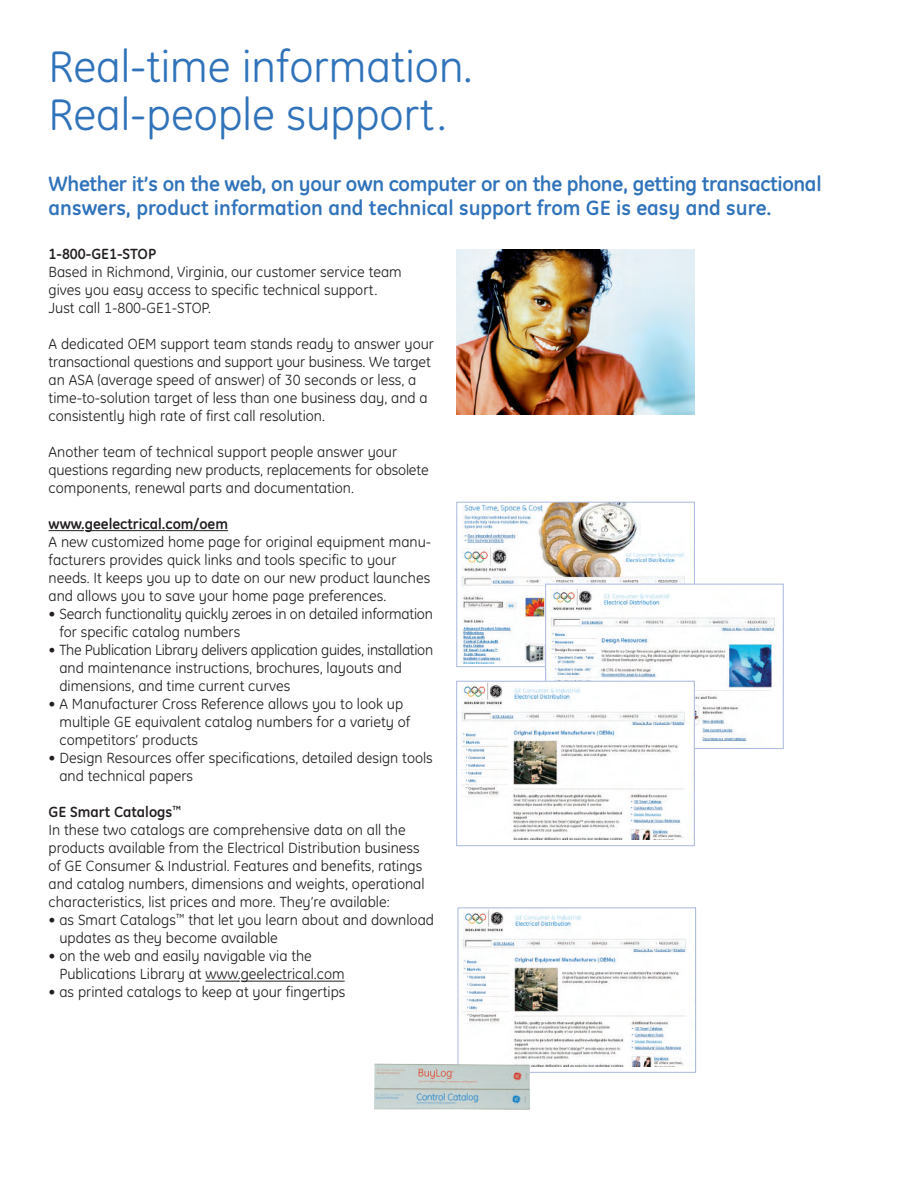
<style>
.page{position:relative;width:918px;height:1188px;background:#fff}
.page>*{position:absolute;margin:0;border:0;box-sizing:border-box;transform-origin:0 0}
.t1{font:45px/48px "GE Inspira";color:#3073ba}
.t2{font:700 21px/24px "GE Inspira";letter-spacing:-.015em;color:#3073ba}
.t3{font:15px/18px "GE Inspira";color:#231f20}
.t4{font:700 15px "GE Inspira";color:#231f20}
.s1{font-weight:700}
</style>
<div class="page">
<hr style="left:49px;top:530px;width:33px;height:1px;background:#231f20">
<hr style="left:85px;top:530px;width:80px;height:1px;background:#231f20">
<hr style="left:165px;top:530px;width:63px;height:1px;background:#231f20">
<hr style="left:205px;top:981px;width:34px;height:1px;background:#231f20">
<hr style="left:241px;top:981px;width:76px;height:1px;background:#231f20">
<svg style="left:317px;top:981px;width:28px;height:1px"></svg>
<img style="left:461px;top:504px;width:232px;height:160px">
<div style="left:456px;top:502px;width:239px;height:165px;border:1px solid #a9b8de"></div>
<img style="left:456px;top:249px;width:238px;height:165px">
<img style="left:547px;top:586px;width:228px;height:158px">
<div style="left:545px;top:584px;width:239px;height:165px;border:1px solid #a9b8de"></div>
<img style="left:462px;top:683px;width:231px;height:157px">
<div style="left:456px;top:681px;width:239px;height:165px;border:1px solid #a9b8de"></div>
<img style="left:463px;top:910px;width:223px;height:156px">
<div style="left:458px;top:908px;width:238px;height:165px;border:1px solid #a9b8de"></div>
<img style="left:374px;top:1064px;width:156px;height:46px">
<h1 class="t1" style="left:49px;top:48px;width:425px">Real-time information.<br>Real-people support.</h1>
<h2 class="t2" style="left:49px;top:174px;width:774px">Whether it’s on the web, on your own computer or on the phone, getting transactional answers, product information and technical support from GE is easy and sure.</h2>
<p class="t4" style="left:49px;top:249px;width:109px">1-800-GE1-STOP</p>
<p class="t3" style="left:49px;top:265px;width:355px">Based in Richmond, Virginia, our customer service team gives you easy access to specific technical support.<br>Just call 1-800-GE1-STOP.</p>
<p class="t3" style="left:49px;top:337px;width:387px">A dedicated OEM support team stands ready to answer your transactional questions and support your business. We target an ASA (average speed of answer) of 30 seconds or less, a time-to-solution target of less than one business day, and a consistently high rate of first call resolution.</p>
<p class="t3" style="left:49px;top:445px;width:382px">Another team of technical support people answer your questions regarding new products, replacements for obsolete components, renewal parts and documentation.</p>
<p class="t4" style="left:49px;top:519px;width:181px">www.geelectrical.com/oem</p>
<p class="t3" style="left:49px;top:535px;width:384px">A new customized home page for original equipment manu&shy;facturers provides quick links and tools specific to your needs. It keeps you up to date on our new product launches and allows you to save your home page preferences.</p>
<p class="t3" style="left:59px;top:607px;width:375px;text-indent:-11px">• Search functionality quickly zeroes in on detailed information for specific catalog numbers</p>
<p class="t3" style="left:59px;top:643px;width:375px;text-indent:-11px">• The Publication Library delivers application guides, installation and maintenance instructions, brochures, layouts and dimensions, and time current curves</p>
<p class="t3" style="left:59px;top:697px;width:352px;text-indent:-11px">• A Manufacturer Cross Reference allows you to look up multiple GE equivalent catalog numbers for a variety of competitors’ products</p>
<p class="t3" style="left:59px;top:751px;width:375px;text-indent:-11px">• Design Resources offer specifications, detailed design tools and technical papers</p>
<p class="t3" style="left:49px;top:805px;width:377px"><span class="s1">GE Smart Catalogs</span><sup>™<br></sup>In these two catalogs are comprehensive data on all the products available from the Electrical Distribution business of GE Consumer &amp; Industrial. Features and benefits, ratings and catalog numbers, dimensions and weights, operational characteristics, list prices and more. They’re available:</p>
<p class="t3" style="left:59px;top:913px;width:376px;text-indent:-11px">• as Smart Catalogs<sup>™</sup> that let you learn about and download updates as they become available</p>
<p class="t3" style="left:59px;top:949px;width:287px;text-indent:-11px">• on the web and easily navigable via the<br>Publications Library at www.geelectrical.com</p>
<p class="t3" style="left:49px;top:985px;width:298px">• as printed catalogs to keep at your fingertips</p>
</div>
